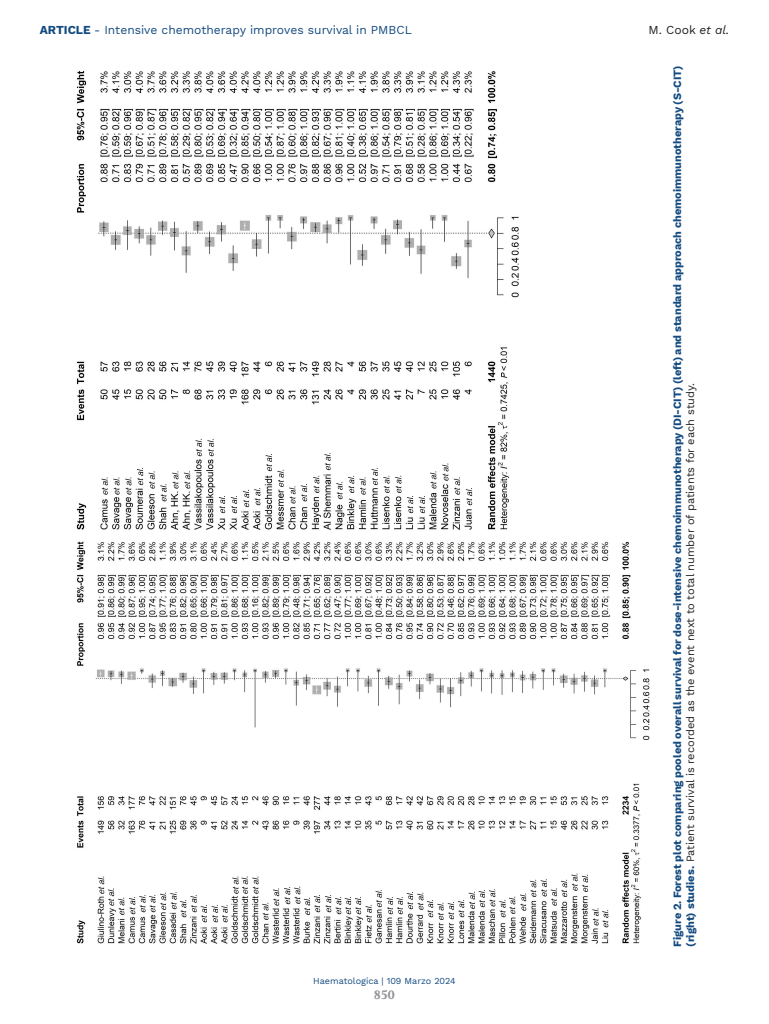
<style>
.page{position:relative;width:769px;height:1024px;background:#fff}
.page>*{position:absolute;margin:0;border:0;box-sizing:border-box;transform-origin:0 0}
.t1{font:12px "Work Sans";color:#134a80}
.t2{font:12px "Work Sans";color:#231f20}
.t3{font:700 12px "Volkhov";color:#939598}
.DIDA_Figura{font:700 11px/13px "Work Sans";color:#134a80}
.t4{font:9px "Work Sans";color:#134a80}
.s1{font-weight:700}
.s2{font-style:italic}
.s3{font-weight:400;color:#231f20}
</style>
<div class="page">
<img style="left:76px;top:70px;width:574px;height:874px">
<p class="t1" style="left:40px;top:23px;width:373px"><span class="s1">ARTICLE</span> - Intensive chemotherapy improves survival in PMBCL</p>
<p class="t2" style="left:648px;top:23px;width:82px">M. Cook <span class="s2">et al.</span></p>
<p class="DIDA_Figura" style="left:671px;top:946px;width:882px;rotate:-90deg">Figure 2. Forest plot comparing pooled overall survival for dose-intensive chemoimmunotherapy (DI-CIT) (left) and standard approach chemoimmunotherapy (S-CIT) (right) studies. <span class="s3">Patient survival is recorded as the event next to total number of patients for each study.</span></p>
<p class="t4" style="left:313px;top:975px;width:144px">Haematologica | 109 Marzo 2024</p>
<p class="t3" style="left:374px;top:987px;width:23px">850</p>
</div>
